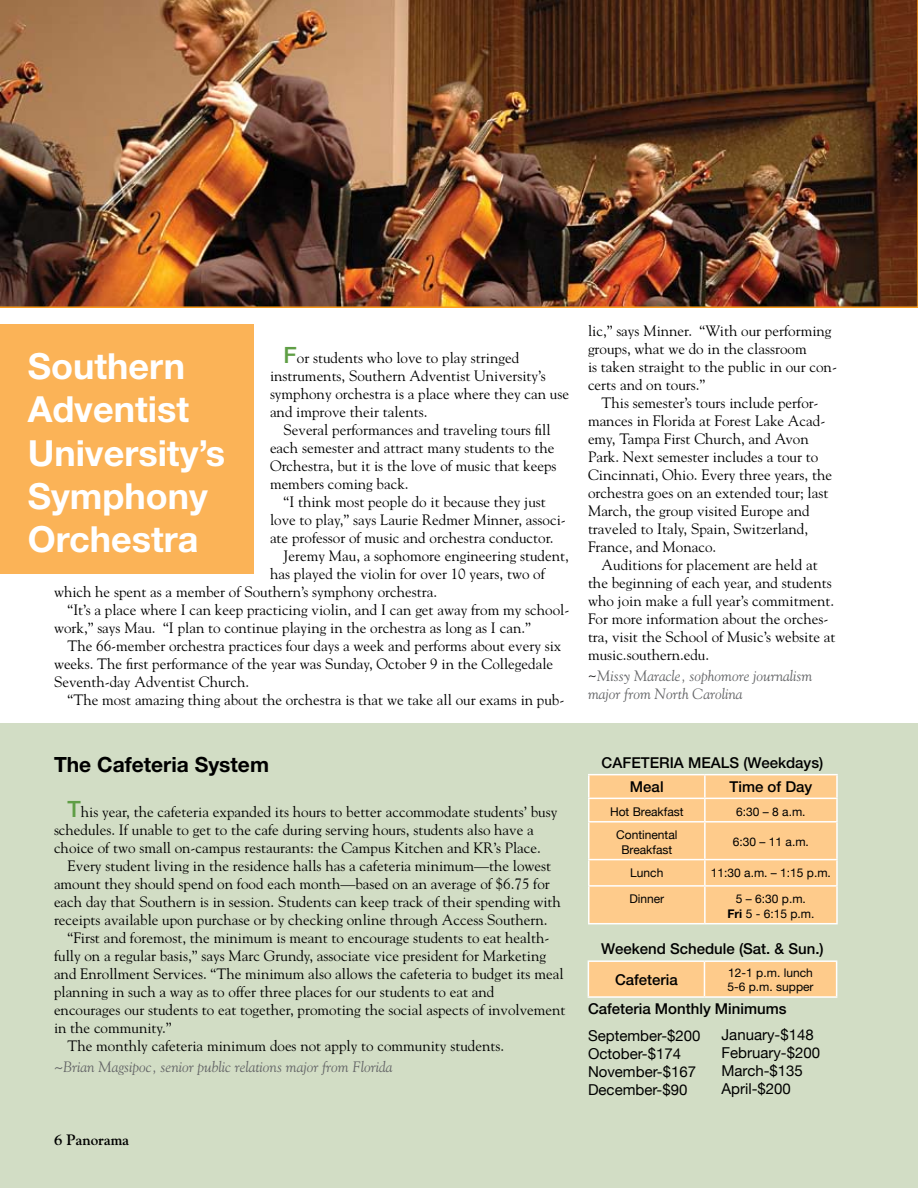
<style>
.page{position:relative;width:918px;height:1188px;background:#fff}
.page>*{position:absolute;margin:0;border:0;box-sizing:border-box;transform-origin:0 0}
.t1{font:700 36px/43.2px "Helvetica Neue";color:#fff}
.t2{font:700 21px "Helvetica Neue";color:#000}
.t3{font:15px/18px "Goudy";color:#000}
.t4{font:italic 15px/18px "Goudy";color:#636466}
.t5{font:500 15px/24.5px "Helvetica Neue";color:#000}
.t6{font:15px/18px "Helvetica Neue";color:#000}
.t7{font:700 15px "Goudy";color:#000}
.t8{font:12px/14.4px "Helvetica Neue";color:#000;text-align:center}
.t9{font:12px/14.4px "Helvetica Neue";color:#000}
.s1{font-family:"Helvetica Neue";font-weight:500;font-size:22.5px;color:#5f9e45}
.s2{font-style:normal;color:#000}
.s3{font-weight:700}
</style>
<div class="page">
<div style="left:0;top:723px;width:918px;height:465px;background:#d2ddc5"></div>
<div style="left:590px;top:775px;width:246px;height:148px;background:#fecb8b"></div>
<hr style="left:588px;top:774px;width:117px;height:1px;background:#fff">
<hr style="left:588px;top:775px;width:2px;height:23px;background:#fff">
<hr style="left:705px;top:774px;width:133px;height:1px;background:#fff">
<hr style="left:704px;top:775px;width:2px;height:23px;background:#fff">
<hr style="left:836px;top:775px;width:2px;height:23px;background:#fff">
<hr style="left:588px;top:798px;width:117px;height:1px;background:#fff">
<hr style="left:588px;top:799px;width:2px;height:22px;background:#fff">
<hr style="left:705px;top:798px;width:133px;height:1px;background:#fff">
<hr style="left:704px;top:799px;width:2px;height:22px;background:#fff">
<hr style="left:836px;top:799px;width:2px;height:22px;background:#fff">
<hr style="left:588px;top:821px;width:117px;height:2px;background:#fff">
<hr style="left:588px;top:823px;width:2px;height:36px;background:#fff">
<hr style="left:705px;top:821px;width:133px;height:2px;background:#fff">
<hr style="left:704px;top:823px;width:2px;height:36px;background:#fff">
<hr style="left:836px;top:823px;width:2px;height:36px;background:#fff">
<hr style="left:588px;top:859px;width:117px;height:1px;background:#fff">
<hr style="left:588px;top:860px;width:2px;height:25px;background:#fff">
<hr style="left:705px;top:859px;width:133px;height:1px;background:#fff">
<hr style="left:704px;top:860px;width:2px;height:25px;background:#fff">
<hr style="left:836px;top:860px;width:2px;height:25px;background:#fff">
<hr style="left:588px;top:885px;width:117px;height:2px;background:#fff">
<hr style="left:588px;top:887px;width:2px;height:36px;background:#fff">
<hr style="left:705px;top:885px;width:133px;height:2px;background:#fff">
<hr style="left:704px;top:887px;width:2px;height:36px;background:#fff">
<hr style="left:836px;top:887px;width:2px;height:36px;background:#fff">
<hr style="left:588px;top:923px;width:117px;height:1px;background:#fff">
<hr style="left:705px;top:923px;width:133px;height:1px;background:#fff">
<div style="left:589px;top:962px;width:247px;height:34px;background:#fecb8b"></div>
<hr style="left:588px;top:960px;width:116px;height:2px;background:#fff">
<hr style="left:588px;top:962px;width:1px;height:34px;background:#fff">
<hr style="left:704px;top:960px;width:133px;height:2px;background:#fff">
<hr style="left:704px;top:962px;width:1px;height:34px;background:#fff">
<hr style="left:836px;top:962px;width:1px;height:34px;background:#fff">
<hr style="left:588px;top:996px;width:116px;height:2px;background:#fff">
<hr style="left:704px;top:996px;width:133px;height:2px;background:#fff">
<div style="left:0;top:324px;width:253px;height:250px;background:#fbb357"></div>
<img style="left:0;top:0;width:918px;height:308px">
<p class="t3" style="left:270px;top:349px;width:301px;text-indent:14px"><span class="s1">F</span>or students who love to play stringed instruments, Southern Adventist University’s symphony orchestra is a place where they can use and improve their talents.</p>
<p class="t3" style="left:270px;top:421px;width:288px;text-indent:14px">Several performances and traveling tours fill each semester and attract many students to the Orchestra, but it is the love of music that keeps members coming back.</p>
<p class="t3" style="left:284px;top:493px;width:264px">“I think most people do it because they just</p>
<p class="t3" style="left:270px;top:511px;width:297px">love to play,” says Laurie Redmer Minner, associ-</p>
<p class="t3" style="left:270px;top:529px;width:285px">ate professor of music and orchestra conductor.</p>
<p class="t3" style="left:284px;top:547px;width:287px">Jeremy Mau, a sophomore engineering student,</p>
<p class="t3" style="left:270px;top:565px;width:276px">has played the violin for over 10 years, two of</p>
<p class="t3" style="left:54px;top:583px;width:385px">which he spent as a member of Southern’s symphony orchestra.</p>
<p class="t3" style="left:68px;top:601px;width:503px">“It’s a place where I can keep practicing violin, and I can get away from my school-</p>
<p class="t3" style="left:54px;top:619px;width:478px">work,” says Mau. “I plan to continue playing in the orchestra as long as I can.”</p>
<p class="t3" style="left:68px;top:637px;width:495px">The 66-member orchestra practices four days a week and performs about every six</p>
<p class="t3" style="left:54px;top:655px;width:501px">weeks. The first performance of the year was Sunday, October 9 in the Collegedale</p>
<p class="t3" style="left:54px;top:673px;width:197px">Seventh-day Adventist Church.</p>
<p class="t3" style="left:68px;top:691px;width:498px">“The most amazing thing about the orchestra is that we take all our exams in pub-</p>
<h1 class="t1" style="left:28px;top:344px;width:199px">Southern<br>Adventist<br>University’s<br>Symphony<br>Orchestra</h1>
<p class="t3" style="left:588px;top:322px;width:250px">lic,” says Minner. “With our performing groups, what we do in the classroom<br>is taken straight to the public in our con&shy;certs and on tours.”</p>
<p class="t3" style="left:588px;top:394px;width:246px;text-indent:14px">This semester’s tours include perfor&shy;mances in Florida at Forest Lake Acad&shy;emy, Tampa First Church, and Avon Park. Next semester includes a tour to Cincinnati, Ohio. Every three years, the orchestra goes on an extended tour; last March, the group visited Europe and traveled to Italy, Spain, Switzerland, France, and Monaco.</p>
<p class="t3" style="left:588px;top:556px;width:249px;text-indent:14px">Auditions for placement are held at the beginning of each year, and students who join make a full year’s commitment.<br>For more information about the orches&shy;tra, visit the School of Music’s website at music.southern.edu.</p>
<p class="t4" style="left:588px;top:667px;width:226px"><span class="s2">~</span>Missy Maracle, sophomore journalism major from North Carolina</p>
<h2 class="t2" style="left:54px;top:752px;width:217px">The Cafeteria System</h2>
<p class="t3" style="left:54px;top:803px;width:505px;text-indent:14px"><span class="s1">T</span>his year, the cafeteria expanded its hours to better accommodate students’ busy schedules. If unable to get to the cafe during serving hours, students also have a choice of two small on-campus restaurants: the Campus Kitchen and KR’s Place.</p>
<p class="t3" style="left:68px;top:857px;width:485px">Every student living in the residence halls has a cafeteria minimum—the lowest</p>
<p class="t3" style="left:54px;top:875px;width:497px">amount they should spend on food each month—based on an average of $6.75 for</p>
<p class="t3" style="left:54px;top:893px;width:509px">each day that Southern is in session. Students can keep track of their spending with</p>
<p class="t3" style="left:54px;top:911px;width:495px">receipts available upon purchase or by checking online through Access Southern.</p>
<p class="t3" style="left:68px;top:929px;width:483px">“First and foremost, the minimum is meant to encourage students to eat health-</p>
<p class="t3" style="left:54px;top:947px;width:494px">fully on a regular basis,” says Marc Grundy, associate vice president for Marketing</p>
<p class="t3" style="left:54px;top:965px;width:511px">and Enrollment Services. “The minimum also allows the cafeteria to budget its meal</p>
<p class="t3" style="left:54px;top:983px;width:442px">planning in such a way as to offer three places for our students to eat and</p>
<p class="t3" style="left:54px;top:1001px;width:513px">encourages our students to eat together, promoting the social aspects of involvement</p>
<p class="t3" style="left:54px;top:1019px;width:119px">in the community.”</p>
<p class="t3" style="left:68px;top:1037px;width:438px">The monthly cafeteria minimum does not apply to community students.</p>
<p class="t4" style="left:54px;top:1058px;width:340px">~Brian Magsipoc, senior public relations major from Florida</p>
<p class="t7" style="left:67px;top:1131px;width:64px">Panorama</p>
<p class="t5" style="left:630px;top:750px;width:195px;text-indent:-28px">CAFETERIA MEALS (Weekdays)<br>Meal</p>
<p class="t5" style="left:730px;top:775px;width:84px">Time of Day</p>
<p class="t8" style="left:610px;top:804px;width:75px">Hot Breakfast</p>
<p class="t8" style="left:736px;top:804px;width:71px">6:30 – 8 a.m.</p>
<p class="t8" style="left:616px;top:828px;width:63px">Continental<br>Breakfast</p>
<p class="t8" style="left:733px;top:835px;width:78px">6:30 – 11 a.m.</p>
<p class="t8" style="left:630px;top:865px;width:35px">Lunch</p>
<p class="t8" style="left:711px;top:865px;width:122px">11:30 a.m. – 1:15 p.m.</p>
<p class="t8" style="left:629px;top:892px;width:36px">Dinner</p>
<p class="t8" style="left:727px;top:892px;width:88px">5 – 6:30 p.m.<br><span class="s3">Fri</span> 5 - 6:15 p.m.</p>
<p class="t5" style="left:615px;top:934px;width:210px;line-height:30.5px;text-indent:-14px">Weekend Schedule (Sat. &amp; Sun.)<br>Cafeteria</p>
<p class="t9" style="left:728px;top:965px;width:88px">12-1 p.m. lunch<br>5-6 p.m. supper</p>
<p class="t5" style="left:588px;top:996px;width:200px">Cafeteria Monthly Minimums</p>
<p class="t6" style="left:588px;top:1027px;width:114px">September-$200<br>October-$174<br>November-$167<br>December-$90</p>
<p class="t6" style="left:722px;top:1026px;width:100px">January-$148<br>February-$200<br>March-$135<br>April-$200</p>
</div>
